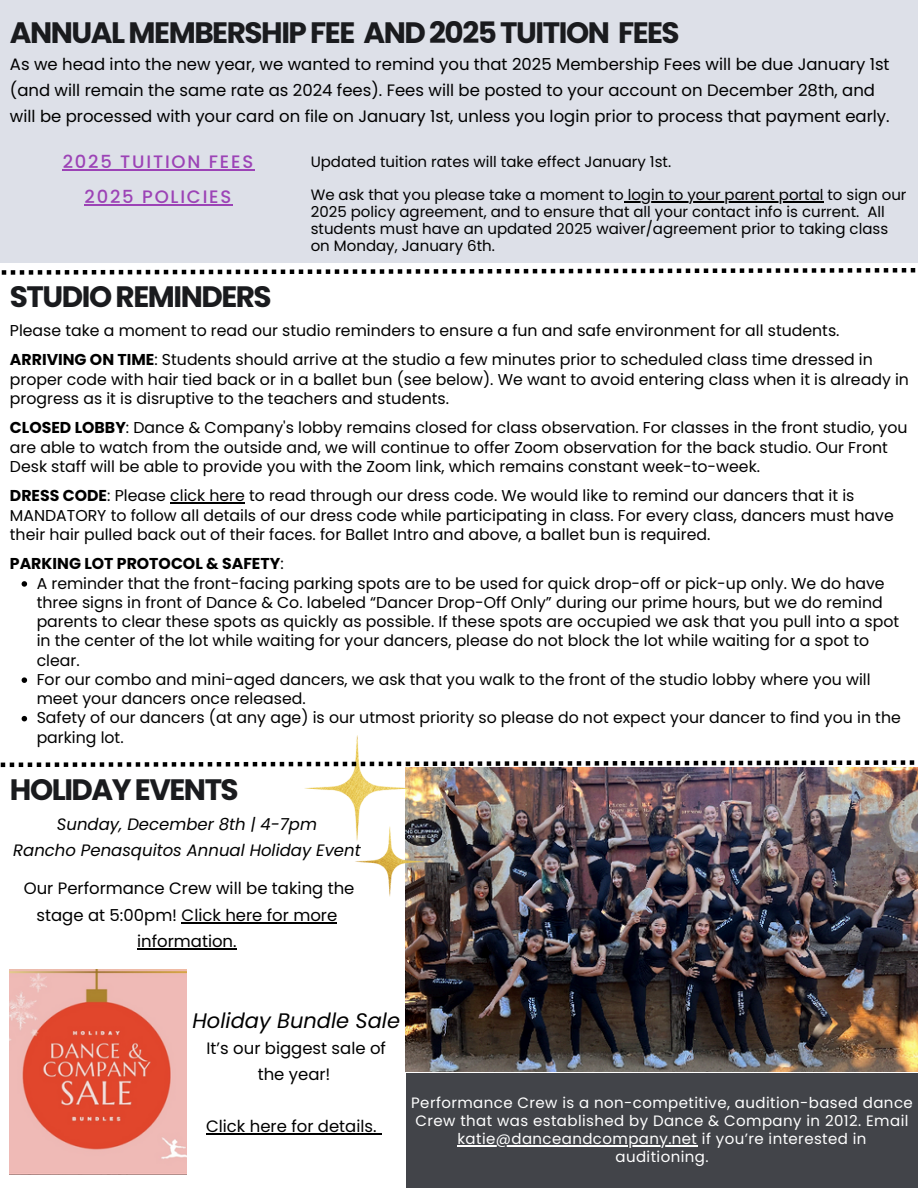
<style>
.page{position:relative;width:918px;height:1188px;background:#fff}
.page>*{position:absolute;margin:0;border:0;box-sizing:border-box;transform-origin:0 0}
.t1{font:700 29.55px "Poppins";letter-spacing:-.05em;color:#1a1b1e}
.t2{font:italic 21px "Poppins";color:#000}
.t3{font:500 18px "Poppins";letter-spacing:.1em;color:#9c43b6}
.t4{font:16.5px/25.8px "Poppins";color:#000;text-align:center}
.t5{font:italic 16.5px/26.2px "Poppins";color:#000;text-align:center}
.t6{font:15.75px/19.2px "Poppins";color:#000}
.t7{font:700 15.75px "Poppins";color:#000}
.t8{font:15px/16.8px "Poppins";color:#000}
.t9{font:15px/18px "Poppins";letter-spacing:.03em;color:#fff}
.s1{font-weight:700}
.s2{font-weight:400}
</style>
<div class="page">
<div style="left:0;top:0;width:918px;height:262px;background:#dde0e8"></div>
<svg style="left:2px;top:268px;width:914px;height:7px"></svg>
<img style="left:406px;top:767px;width:512px;height:305px">
<img style="left:304px;top:736px;width:121px;height:161px">
<svg style="left:1px;top:760px;width:914px;height:7px"></svg>
<hr style="left:170px;top:503px;width:75px;height:1px;background:#000">
<svg style="left:22px;top:581px;width:5px;height:6px"></svg>
<svg style="left:22px;top:677px;width:5px;height:6px"></svg>
<svg style="left:22px;top:716px;width:5px;height:5px"></svg>
<div style="left:406px;top:1073px;width:512px;height:115px;background:#424449"></div>
<hr style="left:457px;top:1145px;width:241px;height:1px;background:#fff">
<img style="left:10px;top:970px;width:177px;height:204px">
<hr style="left:63px;top:169px;width:192px;height:1px;background:#9c43b6">
<hr style="left:85px;top:204px;width:148px;height:1px;background:#9c43b6">
<hr style="left:624px;top:202px;width:199px;height:1px;background:#000">
<hr style="left:182px;top:922px;width:155px;height:1px;background:#000">
<hr style="left:137px;top:948px;width:100px;height:1px;background:#000">
<hr style="left:206px;top:1133px;width:171px;height:1px;background:#000">
<p class="t1" style="left:10px;top:12px;width:671px">ANNUAL MEMBERSHIP FEE AND 2025 TUITION FEES</p>
<p class="t4" style="left:10px;top:51px;width:881px;text-align:left">As we head into the new year, we wanted to remind you that 2025 Membership Fees will be due January 1st (and will remain the same rate as 2024 fees). Fees will be posted to your account on December 28th, and will be processed with your card on file on January 1st, unless you login prior to process that payment early.</p>
<p class="t3" style="left:63px;top:149px;width:192px">2025 TUITION FEES</p>
<h1 class="t3" style="left:85px;top:184px;width:148px">2025 POLICIES</h1>
<h3 class="t8" style="left:311px;top:187px;width:597px">We ask that you please take a moment to login to your parent portal to sign our</h3>
<h3 class="t8" style="left:311px;top:204px;width:579px">2025 policy agreement, and to ensure that all your contact info is current. All students must have an updated 2025 waiver/agreement prior to taking class on Monday, January 6th.</h3>
<p class="t8" style="left:311px;top:154px;width:362px">Updated tuition rates will take effect January 1st.</p>
<h3 class="t1" style="left:10px;top:276px;width:263px">STUDIO REMINDERS</h3>
<h2 class="t6" style="left:10px;top:321px;width:831px">Please take a moment to read our studio reminders to ensure a fun and safe environment for all students.</h2>
<p class="t6" style="left:10px;top:350px;width:901px"><span class="s1">ARRIVING ON TIME</span>: Students should arrive at the studio a few minutes prior to scheduled class time dressed in proper code with hair tied back or in a ballet bun (see below). We want to avoid entering class when it is already in progress as it is disruptive to the teachers and students.</p>
<h2 class="t6" style="left:10px;top:418px;width:899px"><span class="s1">CLOSED LOBBY</span>: Dance &amp; Company's lobby remains closed for class observation. For classes in the front studio, you are able to watch from the outside and, we will continue to offer Zoom observation for the back studio. Our Front<br>Desk staff will be able to provide you with the Zoom link, which remains constant week-to-week.</h2>
<p class="t6" style="left:10px;top:486px;width:885px"><span class="s1">DRESS CODE</span>: Please click here to read through our dress code. We would like to remind our dancers that it is<br>MANDATORY to follow all details of our dress code while participating in class. For every class, dancers must have their hair pulled back out of their faces. for Ballet Intro and above, a ballet bun is required.</p>
<h1 class="t7" style="left:10px;top:553px;width:275px">PARKING LOT PROTOCOL &amp; SAFETY<span class="s2">:</span></h1>
<p class="t6" style="left:37px;top:574px;width:864px">A reminder that the front-facing parking spots are to be used for quick drop-off or pick-up only. We do have three signs in front of Dance &amp; Co. labeled “Dancer Drop-Off Only” during our prime hours, but we do remind parents to clear these spots as quickly as possible. If these spots are occupied we ask that you pull into a spot in the center of the lot while waiting for your dancers, please do not block the lot while waiting for a spot to clear.</p>
<p class="t6" style="left:37px;top:670px;width:835px">For our combo and mini-aged dancers, we ask that you walk to the front of the studio lobby where you will meet your dancers once released.</p>
<p class="t6" style="left:37px;top:708px;width:866px">Safety of our dancers (at any age) is our utmost priority so please do not expect your dancer to find you in the parking lot.</p>
<p class="t1" style="left:10px;top:769px;width:230px">HOLIDAY EVENTS</p>
<h3 class="t5" style="left:13px;top:811px;width:349px">Sunday, December 8th | 4-7pm<br>Rancho Penasquitos Annual Holiday Event</h3>
<p class="t4" style="left:24px;top:875px;width:332px;line-height:26.2px">Our Performance Crew will be taking the stage at 5:00pm! Click here for more information.</p>
<h2 class="t2" style="left:192px;top:1006px;width:209px">Holiday Bundle Sale</h2>
<p class="t4" style="left:207px;top:1036px;width:181px">It’s our biggest sale of the year!</p>
<p class="t4" style="left:206px;top:1113px;width:172px">Click here for details.</p>
<p class="t9" style="left:411px;top:1094px;width:503px">Performance Crew is a non-competitive, audition-based dance<br>Crew that was established by Dance &amp; Company in 2012. Email</p>
<h4 class="t9" style="left:457px;top:1130px;width:411px;text-align:center">katie@danceandcompany.net if you’re interested in auditioning.</h4>
</div>
